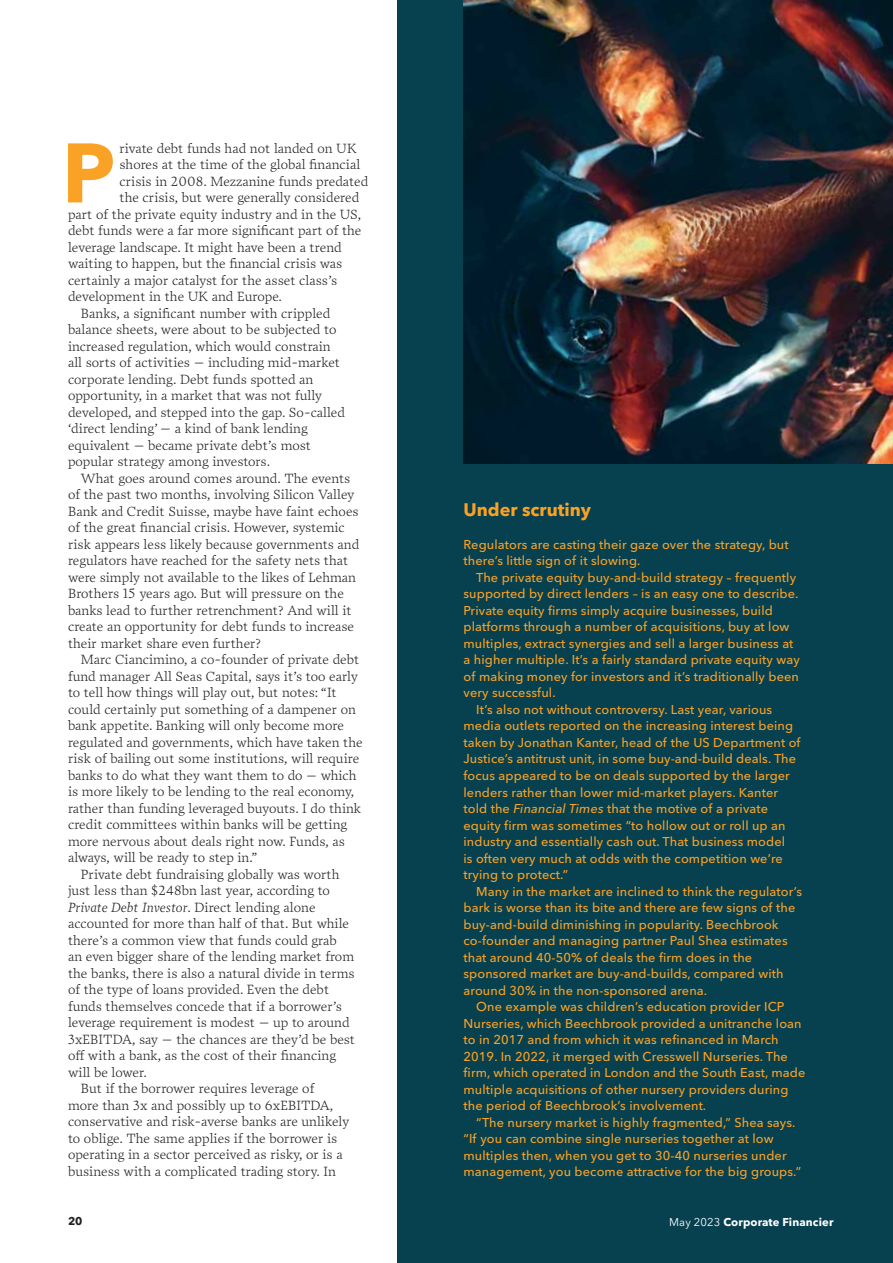
<style>
.page{position:relative;width:893px;height:1263px;background:#fff}
.page>*{position:absolute;margin:0;border:0;box-sizing:border-box;transform-origin:0 0}
.t1{font:700 83.4px "Avenir Next LT Pro";color:#faa225}
.t2{font:700 18px "Avenir Next LT Pro";color:#faa225}
.t3{font:300 13.5px "Prensa";color:#231f20}
.t4{font:italic 300 13.5px "Prensa";color:#231f20}
.t5{font:500 12.75px/16.5px "Avenir Next LT Pro";letter-spacing:.01em;color:#faa225}
.t6{font:700 11.25px "Avenir Next LT Pro";letter-spacing:.01em;color:#fff}
.t7{font:700 11.25px "Avenir Next LT Pro";color:#231f20}
.s1{font-style:normal}
.s2{font-style:italic}
.s3{font-weight:400}
</style>
<div class="page">
<div style="left:398px;top:0;width:495px;height:1263px;background:#07404f"></div>
<img style="left:463px;top:0;width:430px;height:463px">
<h1 class="t1" style="left:62px;top:133px;width:55px">P</h1>
<p class="t3" style="left:119px;top:143px;width:239px">rivate debt funds had not landed on UK</p>
<p class="t3" style="left:119px;top:159px;width:242px">shores at the time of the global financial</p>
<p class="t3" style="left:119px;top:176px;width:250px">crisis in 2008. Mezzanine funds predated</p>
<p class="t3" style="left:119px;top:192px;width:241px">the crisis, but were generally considered</p>
<p class="t3" style="left:68px;top:208px;width:295px">part of the private equity industry and in the US,</p>
<p class="t3" style="left:68px;top:225px;width:295px">debt funds were a far more significant part of the</p>
<p class="t3" style="left:68px;top:241px;width:275px">leverage landscape. It might have been a trend</p>
<p class="t3" style="left:68px;top:258px;width:276px">waiting to happen, but the financial crisis was</p>
<p class="t3" style="left:68px;top:274px;width:271px">certainly a major catalyst for the asset class’s</p>
<p class="t3" style="left:68px;top:291px;width:216px">development in the UK and Europe.</p>
<p class="t3" style="left:81px;top:307px;width:251px">Banks, a significant number with crippled</p>
<p class="t3" style="left:68px;top:324px;width:270px">balance sheets, were about to be subjected to</p>
<p class="t3" style="left:68px;top:340px;width:264px">increased regulation, which would constrain</p>
<p class="t3" style="left:68px;top:357px;width:274px">all sorts of activities – including mid-market</p>
<p class="t3" style="left:68px;top:373px;width:247px">corporate lending. Debt funds spotted an</p>
<p class="t3" style="left:68px;top:390px;width:256px">opportunity, in a market that was not fully</p>
<p class="t3" style="left:68px;top:406px;width:279px">developed, and stepped into the gap. So-called</p>
<p class="t3" style="left:68px;top:423px;width:241px">‘direct lending’ – a kind of bank lending</p>
<p class="t3" style="left:68px;top:439px;width:245px">equivalent – became private debt’s most</p>
<p class="t3" style="left:68px;top:456px;width:204px">popular strategy among investors.</p>
<p class="t3" style="left:81px;top:472px;width:271px">What goes around comes around. The events</p>
<p class="t3" style="left:68px;top:489px;width:288px">of the past two months, involving Silicon Valley</p>
<p class="t3" style="left:68px;top:505px;width:292px">Bank and Credit Suisse, maybe have faint echoes</p>
<p class="t3" style="left:68px;top:522px;width:278px">of the great financial crisis. However, systemic</p>
<p class="t3" style="left:68px;top:538px;width:293px">risk appears less likely because governments and</p>
<p class="t3" style="left:68px;top:555px;width:282px">regulators have reached for the safety nets that</p>
<p class="t3" style="left:68px;top:571px;width:290px">were simply not available to the likes of Lehman</p>
<p class="t3" style="left:68px;top:588px;width:277px">Brothers 15 years ago. But will pressure on the</p>
<p class="t3" style="left:68px;top:604px;width:285px">banks lead to further retrenchment? And will it</p>
<p class="t3" style="left:68px;top:621px;width:288px">create an opportunity for debt funds to increase</p>
<p class="t3" style="left:68px;top:637px;width:194px">their market share even further?</p>
<p class="t3" style="left:81px;top:654px;width:280px">Marc Ciancimino, a co-founder of private debt</p>
<p class="t3" style="left:68px;top:670px;width:292px">fund manager All Seas Capital, says it’s too early</p>
<p class="t3" style="left:68px;top:687px;width:270px">to tell how things will play out, but notes: “It</p>
<p class="t3" style="left:68px;top:703px;width:289px">could certainly put something of a dampener on</p>
<p class="t3" style="left:68px;top:720px;width:277px">bank appetite. Banking will only become more</p>
<p class="t3" style="left:68px;top:736px;width:296px">regulated and governments, which have taken the</p>
<p class="t3" style="left:68px;top:753px;width:293px">risk of bailing out some institutions, will require</p>
<p class="t3" style="left:68px;top:769px;width:290px">banks to do what they want them to do – which</p>
<p class="t3" style="left:68px;top:786px;width:288px">is more likely to be lending to the real economy,</p>
<p class="t3" style="left:68px;top:802px;width:295px">rather than funding leveraged buyouts. I do think</p>
<p class="t3" style="left:68px;top:819px;width:281px">credit committees within banks will be getting</p>
<p class="t3" style="left:68px;top:835px;width:278px">more nervous about deals right now. Funds, as</p>
<p class="t3" style="left:68px;top:852px;width:191px">always, will be ready to step in.”</p>
<p class="t3" style="left:81px;top:868px;width:260px">Private debt fundraising globally was worth</p>
<p class="t3" style="left:68px;top:885px;width:263px">just less than $248bn last year, according to</p>
<p class="t4" style="left:68px;top:901px;width:249px">Private Debt Investor<span class="s1">. Direct lending alone</span></p>
<p class="t3" style="left:68px;top:918px;width:283px">accounted for more than half of that. But while</p>
<p class="t3" style="left:68px;top:934px;width:270px">there’s a common view that funds could grab</p>
<p class="t3" style="left:68px;top:951px;width:288px">an even bigger share of the lending market from</p>
<p class="t3" style="left:68px;top:967px;width:288px">the banks, there is also a natural divide in terms</p>
<p class="t3" style="left:68px;top:984px;width:263px">of the type of loans provided. Even the debt</p>
<p class="t3" style="left:68px;top:1000px;width:275px">funds themselves concede that if a borrower’s</p>
<p class="t3" style="left:68px;top:1017px;width:283px">leverage requirement is modest – up to around</p>
<p class="t3" style="left:68px;top:1033px;width:289px">3xEBITDA, say – the chances are they’d be best</p>
<p class="t3" style="left:68px;top:1050px;width:270px">off with a bank, as the cost of their financing</p>
<p class="t3" style="left:68px;top:1066px;width:81px">will be lower.</p>
<p class="t3" style="left:81px;top:1083px;width:235px">But if the borrower requires leverage of</p>
<p class="t3" style="left:68px;top:1099px;width:267px">more than 3x and possibly up to 6xEBITDA,</p>
<p class="t3" style="left:68px;top:1116px;width:283px">conservative and risk-averse banks are unlikely</p>
<p class="t3" style="left:68px;top:1132px;width:271px">to oblige. The same applies if the borrower is</p>
<p class="t3" style="left:68px;top:1149px;width:276px">operating in a sector perceived as risky, or is a</p>
<p class="t3" style="left:68px;top:1165px;width:269px">business with a complicated trading story. In</p>
<h2 class="t2" style="left:463px;top:501px;width:129px">Under scrutiny</h2>
<p class="t5" style="left:463px;top:537px;width:327px">Regulators are casting their gaze over the strategy, but there’s little sign of it slowing.</p>
<p class="t5" style="left:476px;top:570px;width:321px">The private equity buy-and-build strategy – frequently</p>
<p class="t5" style="left:463px;top:587px;width:337px">supported by direct lenders – is an easy one to describe.</p>
<p class="t5" style="left:463px;top:603px;width:311px">Private equity firms simply acquire businesses, build</p>
<p class="t5" style="left:463px;top:620px;width:327px">platforms through a number of acquisitions, buy at low</p>
<p class="t5" style="left:463px;top:636px;width:331px">multiples, extract synergies and sell a larger business at</p>
<p class="t5" style="left:463px;top:653px;width:338px">a higher multiple. It’s a fairly standard private equity way</p>
<p class="t5" style="left:463px;top:669px;width:337px">of making money for investors and it’s traditionally been</p>
<p class="t5" style="left:463px;top:686px;width:94px">very successful.</p>
<p class="t5" style="left:476px;top:702px;width:297px">It’s also not without controversy. Last year, various</p>
<p class="t5" style="left:463px;top:719px;width:331px">media outlets reported on the increasing interest being</p>
<p class="t5" style="left:463px;top:735px;width:339px">taken by Jonathan Kanter, head of the US Department of</p>
<p class="t5" style="left:463px;top:752px;width:334px">Justice’s antitrust unit, in some buy-and-build deals. The</p>
<p class="t5" style="left:463px;top:768px;width:328px">focus appeared to be on deals supported by the larger</p>
<p class="t5" style="left:463px;top:785px;width:316px">lenders rather than lower mid-market players. Kanter</p>
<p class="t5" style="left:463px;top:801px;width:306px">told the <span class="s2">Financial Times</span> that the motive of a private</p>
<p class="t5" style="left:463px;top:818px;width:324px">equity firm was sometimes “to hollow out or roll up an</p>
<p class="t5" style="left:463px;top:834px;width:323px">industry and essentially cash out. That business model</p>
<p class="t5" style="left:463px;top:851px;width:321px">is often very much at odds with the competition we’re</p>
<p class="t5" style="left:463px;top:867px;width:106px">trying to protect.”</p>
<p class="t5" style="left:476px;top:884px;width:327px">Many in the market are inclined to think the regulator’s</p>
<p class="t5" style="left:463px;top:900px;width:333px">bark is worse than its bite and there are few signs of the</p>
<p class="t5" style="left:463px;top:917px;width:317px">buy-and-build diminishing in popularity. Beechbrook</p>
<p class="t5" style="left:463px;top:933px;width:326px">co-founder and managing partner Paul Shea estimates</p>
<p class="t5" style="left:463px;top:950px;width:290px">that around 40-50% of deals the firm does in the</p>
<p class="t5" style="left:463px;top:966px;width:322px">sponsored market are buy-and-builds, compared with</p>
<p class="t5" style="left:463px;top:983px;width:245px">around 30% in the non-sponsored arena.</p>
<p class="t5" style="left:476px;top:999px;width:310px">One example was children’s education provider ICP</p>
<p class="t5" style="left:463px;top:1016px;width:340px">Nurseries, which Beechbrook provided a unitranche loan</p>
<p class="t5" style="left:463px;top:1032px;width:317px">to in 2017 and from which it was refinanced in March</p>
<p class="t5" style="left:463px;top:1049px;width:326px">2019. In 2022, it merged with Cresswell Nurseries. The</p>
<p class="t5" style="left:463px;top:1065px;width:343px">firm, which operated in London and the South East, made</p>
<p class="t5" style="left:463px;top:1082px;width:326px">multiple acquisitions of other nursery providers during</p>
<p class="t5" style="left:463px;top:1098px;width:244px">the period of Beechbrook’s involvement.</p>
<p class="t5" style="left:476px;top:1115px;width:321px">“The nursery market is highly fragmented,” Shea says.</p>
<p class="t5" style="left:463px;top:1131px;width:312px">“If you can combine single nurseries together at low</p>
<p class="t5" style="left:463px;top:1148px;width:325px">multiples then, when you get to 30-40 nurseries under</p>
<p class="t5" style="left:463px;top:1164px;width:339px">management, you become attractive for the big groups.”</p>
<p class="t7" style="left:68px;top:1216px;width:16px">20</p>
<p class="t6" style="left:669px;top:1216px;width:166px"><span class="s3">May 2023</span> Corporate Financier</p>
</div>
